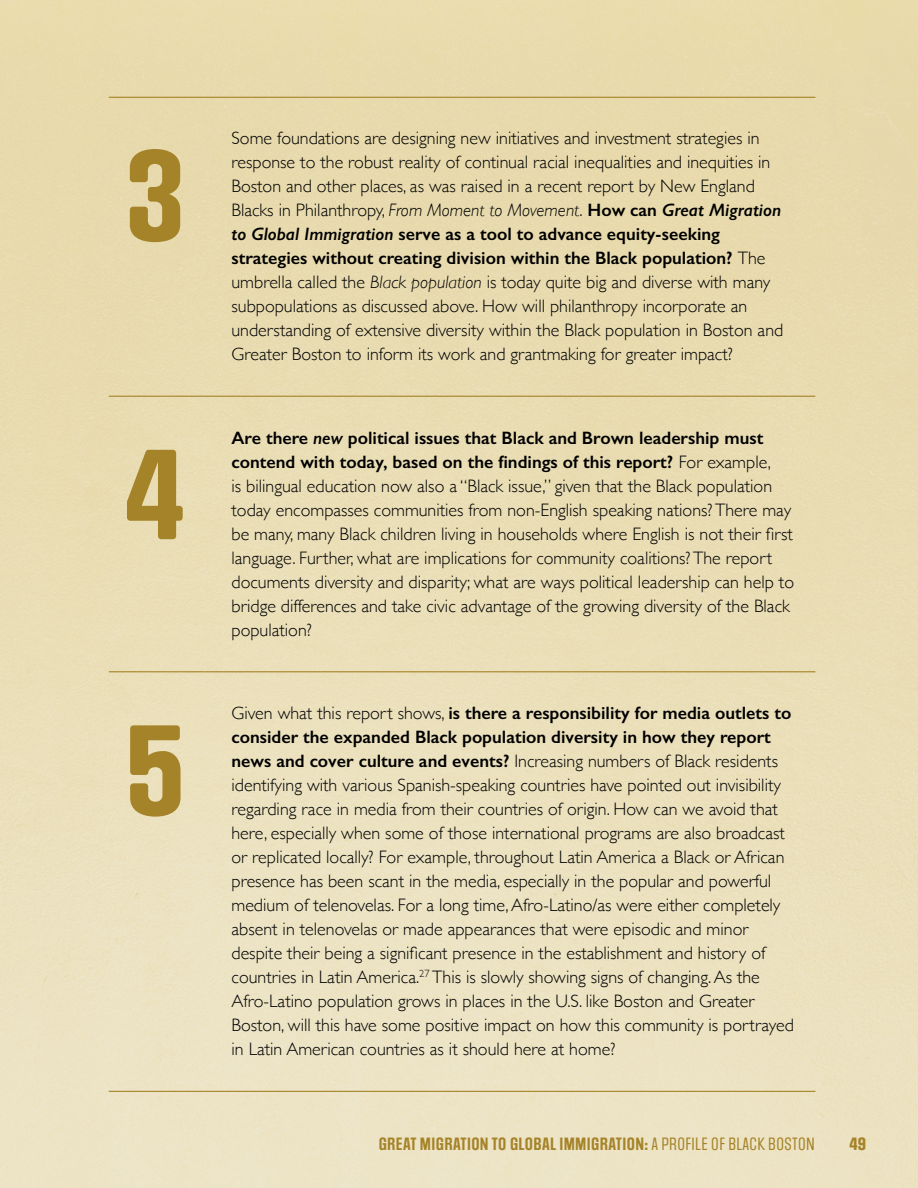
<style>
.page{position:relative;width:918px;height:1188px;background:#fff}
.page>*{position:absolute;margin:0;border:0;box-sizing:border-box;transform-origin:0 0}
.t1{font:108px "Social Gothic Soft";color:#a58328}
.t2{font:300 18px/24px "Gill Sans";color:#000}
.t3{font:600 15px "Social Gothic";letter-spacing:.025em;color:#a58328}
.t4{font:15px "Social Gothic Soft";color:#a58328}
.s1{font-style:italic}
.s2{font-weight:600}
.s3{font-weight:600;font-style:italic}
.s4{font-weight:400}
</style>
<div class="page">
<div style="left:0;top:0;width:918px;height:1188px;background:linear-gradient(to bottom,#e7d8a8,#ede4c6)"></div>
<hr style="left:109px;top:97px;width:95px;height:1px;background:#a58328">
<hr style="left:204px;top:97px;width:611px;height:1px;background:#a58328">
<hr style="left:109px;top:396px;width:95px;height:1px;background:#a58328">
<hr style="left:204px;top:396px;width:611px;height:1px;background:#a58328">
<hr style="left:109px;top:671px;width:95px;height:1px;background:#a58328">
<hr style="left:204px;top:671px;width:611px;height:1px;background:#a58328">
<hr style="left:109px;top:1091px;width:95px;height:1px;background:#a58328">
<hr style="left:204px;top:1091px;width:611px;height:1px;background:#a58328">
<p class="t1" style="left:126px;top:127px;width:61px">3</p>
<p class="t1" style="left:125px;top:426px;width:62px">4</p>
<p class="t1" style="left:125px;top:701px;width:61px">5</p>
<p class="t2" style="left:231px;top:125px;width:553px">Some foundations are designing new initiatives and investment strategies in response to the robust reality of continual racial inequalities and inequities in Boston and other places, as was raised in a recent report by New England Blacks in Philanthropy, <span class="s1">From Moment to Movement</span>. <span class="s2">How can</span> <span class="s3">Great Migration to Global Immigration</span> <span class="s2">serve as a tool to advance equity-seeking strategies without creating division within the Black population?</span> The umbrella called the <span class="s1">Black population</span> is today quite big and diverse with many subpopulations as discussed above. How will philanthropy incorporate an understanding of extensive diversity within the Black population in Boston and Greater Boston to inform its work and grantmaking for greater impact?</p>
<p class="t2" style="left:231px;top:425px;width:564px"><span class="s2">Are there</span> <span class="s3">new</span> <span class="s2">political issues that Black and Brown leadership must contend with today, based on the findings of this report?</span> For example,<br>is bilingual education now also a “Black issue,” given that the Black population today encompasses communities from non-English speaking nations? There may be many, many Black children living in households where English is not their first language. Further, what are implications for community coalitions? The report documents diversity and disparity; what are ways political leadership can help to bridge differences and take civic advantage of the growing diversity of the Black population?</p>
<p class="t2" style="left:231px;top:701px;width:564px">Given what this report shows, <span class="s2">is there a responsibility for media outlets to consider the expanded Black population diversity in how they report news and cover culture and events?</span> Increasing numbers of Black residents identifying with various Spanish-speaking countries have pointed out invisibility regarding race in media from their countries of origin. How can we avoid that here, especially when some of those international programs are also broadcast or replicated locally? For example, throughout Latin America a Black or African presence has been scant in the media, especially in the popular and powerful medium of telenovelas. For a long time, Afro-Latino/as were either completely absent in telenovelas or made appearances that were episodic and minor despite their being a significant presence in the establishment and history of countries in Latin America.<sup>27</sup> This is slowly showing signs of changing. As the Afro-Latino population grows in places in the U.S. like Boston and Greater Boston, will this have some positive impact on how this community is portrayed in Latin American countries as it should here at home?</p>
<p class="t3" style="left:379px;top:1134px;width:438px">GREAT MIGRATION TO GLOBAL IMMIGRATION: <span class="s4">A PROFILE OF BLACK BOSTON</span></p>
<p class="t4" style="left:849px;top:1135px;width:18px">49</p>
</div>
